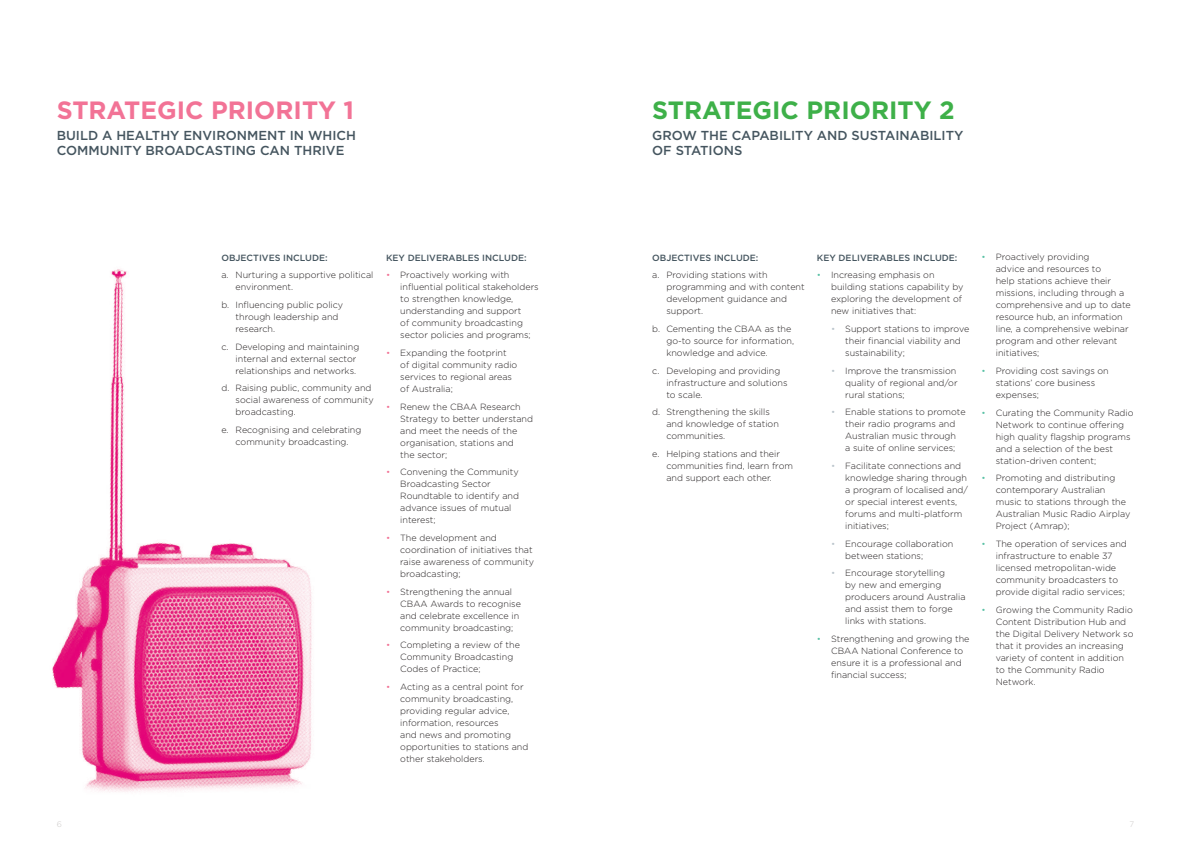
<style>
.page{position:relative;width:1191px;height:842px;background:#fff}
.page>*{position:absolute;margin:0;border:0;box-sizing:border-box;transform-origin:0 0}
.t1{font:700 25px "Gotham";color:#f27396}
.t2{font:700 25px "Gotham";color:#3eb049}
.t3{font:500 13px/15px "Gotham";color:#45555f}
.t4{font:300 9px/12px "Gotham";color:#231f20}
.t5{font:500 9px "Gotham";color:#45555f}
.t6{font:300 8px "Gotham";color:#cac7c6}
.s1{color:#f27396}
.s2{color:#59c1a5}
.s3{color:#bbc5cc}
</style>
<div class="page">
<img style="left:52px;top:269px;width:260px;height:523px">
<h1 class="t1" style="left:57px;top:94px;width:299px">STRATEGIC PRIORITY 1</h1>
<h1 class="t2" style="left:652px;top:94px;width:304px">STRATEGIC PRIORITY 2</h1>
<h2 class="t3" style="left:57px;top:128px;width:301px">BUILD A HEALTHY ENVIRONMENT IN WHICH<br>COMMUNITY BROADCASTING CAN THRIVE</h2>
<h2 class="t3" style="left:652px;top:128px;width:313px">GROW THE CAPABILITY AND SUSTAINABILITY<br>OF STATIONS</h2>
<p class="t5" style="left:221px;top:252px;width:108px">OBJECTIVES INCLUDE:</p>
<p class="t4" style="left:235px;top:269px;width:139px;text-indent:-14px">a. Nurturing a supportive political environment.</p>
<p class="t4" style="left:235px;top:299px;width:109px;text-indent:-14px">b. Influencing public policy through leadership and research.</p>
<p class="t4" style="left:235px;top:340px;width:125px;text-indent:-14px">c. Developing and maintaining internal and external sector relationships and networks.</p>
<p class="t4" style="left:235px;top:382px;width:140px;text-indent:-14px">d. Raising public, community and social awareness of community broadcasting.</p>
<p class="t4" style="left:221px;top:424px;width:141px;text-align:center">e. Recognising and celebrating community broadcasting.</p>
<p class="t5" style="left:386px;top:252px;width:142px">KEY DELIVERABLES INCLUDE:</p>
<p class="t4" style="left:400px;top:269px;width:140px;text-indent:-14px"><span class="s1">•</span> Proactively working with influential political stakeholders to strengthen knowledge, understanding and support<br>of community broadcasting sector policies and programs;</p>
<p class="t4" style="left:400px;top:347px;width:119px;text-indent:-14px"><span class="s1">•</span> Expanding the footprint of digital community radio services to regional areas of Australia;</p>
<p class="t4" style="left:400px;top:400px;width:134px;text-indent:-14px"><span class="s1">•</span> Renew the CBAA Research<br>Strategy to better understand and meet the needs of the organisation, stations and<br>the sector;</p>
<p class="t4" style="left:400px;top:466px;width:120px;text-indent:-14px"><span class="s1">•</span> Convening the Community<br>Broadcasting Sector<br>Roundtable to identify and advance issues of mutual interest;</p>
<p class="t4" style="left:400px;top:531px;width:135px;text-indent:-14px"><span class="s1">•</span> The development and coordination of initiatives that raise awareness of community broadcasting;</p>
<p class="t4" style="left:400px;top:585px;width:122px;text-indent:-14px"><span class="s1">•</span> Strengthening the annual<br>CBAA Awards to recognise and celebrate excellence in community broadcasting;</p>
<p class="t4" style="left:400px;top:639px;width:121px;text-indent:-14px"><span class="s1">•</span> Completing a review of the<br>Community Broadcasting<br>Codes of Practice;</p>
<p class="t4" style="left:400px;top:680px;width:130px;text-indent:-14px"><span class="s1">•</span> Acting as a central point for community broadcasting, providing regular advice, information, resources<br>and news and promoting opportunities to stations and other stakeholders.</p>
<p class="t5" style="left:652px;top:251px;width:108px">OBJECTIVES INCLUDE:</p>
<p class="t4" style="left:666px;top:269px;width:140px;text-indent:-14px">a. Providing stations with programming and with content development guidance and support.</p>
<p class="t4" style="left:666px;top:322px;width:129px;text-indent:-14px">b. Cementing the CBAA as the go-to source for information, knowledge and advice.</p>
<p class="t4" style="left:666px;top:364px;width:123px;text-indent:-14px">c. Developing and providing infrastructure and solutions to scale.</p>
<p class="t4" style="left:666px;top:406px;width:114px;text-indent:-14px">d. Strengthening the skills and knowledge of station communities.</p>
<p class="t4" style="left:666px;top:447px;width:128px;text-indent:-14px">e. Helping stations and their communities find, learn from and support each other.</p>
<p class="t5" style="left:817px;top:251px;width:142px">KEY DELIVERABLES INCLUDE:</p>
<p class="t4" style="left:831px;top:269px;width:134px;text-indent:-14px"><span class="s2">•</span> Increasing emphasis on building stations capability by exploring the development of new initiatives that:</p>
<p class="t4" style="left:845px;top:322px;width:125px;text-indent:-14px"><span class="s3">•</span> Support stations to improve their financial viability and sustainability;</p>
<p class="t4" style="left:845px;top:364px;width:114px;text-indent:-14px"><span class="s3">•</span> Improve the transmission quality of regional and/or rural stations;</p>
<p class="t4" style="left:831px;top:406px;width:136px;text-align:center"><span class="s3">•</span> Enable stations to promote their radio programs and<br>Australian music through<br>a suite of online services;</p>
<p class="t4" style="left:845px;top:459px;width:124px;text-indent:-14px"><span class="s3">•</span> Facilitate connections and knowledge sharing through a program of localised and/ or special interest events, forums and multi-platform initiatives;</p>
<p class="t4" style="left:845px;top:537px;width:109px;text-indent:-14px"><span class="s3">•</span> Encourage collaboration between stations;</p>
<p class="t4" style="left:845px;top:567px;width:122px;text-indent:-14px"><span class="s3">•</span> Encourage storytelling<br>by new and emerging producers around Australia and assist them to forge links with stations.</p>
<p class="t4" style="left:831px;top:632px;width:140px;text-indent:-14px"><span class="s2">•</span> Strengthening and growing the<br>CBAA National Conference to ensure it is a professional and financial success;</p>
<p class="t4" style="left:995px;top:251px;width:137px;text-indent:-14px"><span class="s2">•</span> Proactively providing<br>advice and resources to<br>help stations achieve their missions, including through a comprehensive and up to date resource hub, an information line, a comprehensive webinar program and other relevant initiatives;</p>
<p class="t4" style="left:995px;top:365px;width:114px;text-indent:-14px"><span class="s2">•</span> Providing cost savings on stations’ core business expenses;</p>
<p class="t4" style="left:995px;top:406px;width:139px;text-indent:-14px"><span class="s2">•</span> Curating the Community Radio<br>Network to continue offering high quality flagship programs and a selection of the best station-driven content;</p>
<p class="t4" style="left:995px;top:472px;width:136px;text-indent:-14px"><span class="s2">•</span> Promoting and distributing contemporary Australian music to stations through the<br>Australian Music Radio Airplay<br>Project (Amrap);</p>
<p class="t4" style="left:995px;top:538px;width:132px;text-indent:-14px"><span class="s2">•</span> The operation of services and infrastructure to enable 37 licensed metropolitan-wide community broadcasters to provide digital radio services;</p>
<p class="t4" style="left:995px;top:603px;width:139px;text-indent:-14px"><span class="s2">•</span> Growing the Community Radio<br>Content Distribution Hub and the Digital Delivery Network so that it provides an increasing variety of content in addition to the Community Radio<br>Network.</p>
<p class="t6" style="left:57px;top:819px;width:7px">6</p>
<p class="t6" style="left:1129px;top:819px;width:6px">7</p>
</div>
